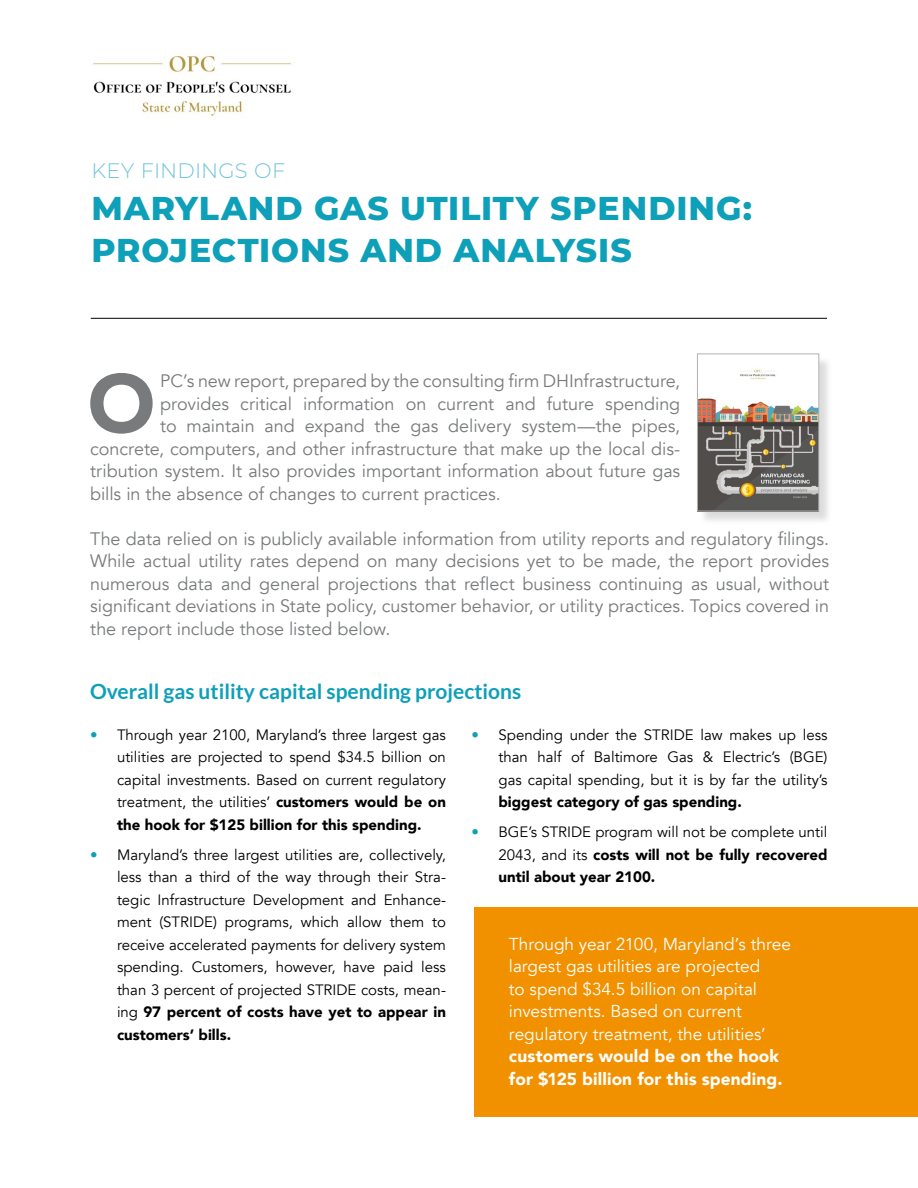
<style>
.page{position:relative;width:918px;height:1188px;background:#fff}
.page>*{position:absolute;margin:0;border:0;box-sizing:border-box;transform-origin:0 0}
.Section_Intro_Text{font:900 81.6px "Avenir";color:#787a7c}
.Section_Head{font:800 33px/42px "Montserrat";letter-spacing:.03em;color:#0e9fb9}
.ExecSum_H2{font:700 21px "Lato";color:#0e9fb9}
.Section_Number{font:300 21px "Montserrat";letter-spacing:.01em;color:#72c5d7}
.Section_Intro_Text-2{font:18px/22.5px "Avenir";letter-spacing:-.005em;color:#787a7c;text-align:justify}
.Copy_Text_10_14_Left{font:17.25px/22.5px "Avenir";color:#fff}
.t1{font:15px/22.5px "Avenir";color:#000;text-align:justify}
.s1{color:#0e9fb9}
.s2{font-weight:900}
</style>
<div class="page">
<div style="left:699px;top:355px;width:134px;height:170px;background:#000;opacity:.14"></div>
<img style="left:699px;top:356px;width:118px;height:153px">
<div style="left:697px;top:354px;width:122px;height:157px;border:1px solid #b3b2b2"></div>
<hr style="left:91px;top:318px;width:736px;height:1px;background:#000">
<div style="left:475px;top:907px;width:443px;height:210px;background:#f29100"></div>
<img style="left:92px;top:55px;width:200px;height:61px">
<p class="Section_Number" style="left:91px;top:157px;width:195px">KEY FINDINGS OF</p>
<p class="Section_Head" style="left:91px;top:186px;width:662px">MARYLAND GAS UTILITY SPENDING:<br>PROJECTIONS AND ANALYSIS</p>
<p class="Section_Intro_Text" style="left:88px;top:334px;width:69px">O</p>
<p class="Section_Intro_Text-2" style="left:160px;top:370px;width:522px">PC’s new report, prepared by the consulting firm DHInfrastructure,</p>
<p class="Section_Intro_Text-2" style="left:160px;top:393px;width:522px">provides critical information on current and future spending</p>
<p class="Section_Intro_Text-2" style="left:160px;top:415px;width:522px">to maintain and expand the gas delivery system—the pipes,</p>
<p class="Section_Intro_Text-2" style="left:90px;top:438px;width:592px">concrete, computers, and other infrastructure that make up the local dis-</p>
<p class="Section_Intro_Text-2" style="left:90px;top:460px;width:591px">tribution system. It also provides important information about future gas</p>
<p class="Section_Intro_Text-2" style="left:90px;top:483px;width:412px">bills in the absence of changes to current practices.</p>
<p class="Section_Intro_Text-2" style="left:90px;top:528px;width:740px">The data relied on is publicly available information from utility reports and regulatory filings.<br>While actual utility rates depend on many decisions yet to be made, the report provides numerous data and general projections that reflect business continuing as usual, without significant deviations in State policy, customer behavior, or utility practices. Topics covered in the report include those listed below.</p>
<p class="ExecSum_H2" style="left:90px;top:680px;width:433px">Overall gas utility capital spending projections</p>
<p class="t1" style="left:117px;top:724px;width:331px;text-indent:-27px"><span class="s1">•</span> Through year 2100, Maryland’s three largest gas utilities are projected to spend $34.5 billion on capital investments. Based on current regulatory treatment, the utilities’ <span class="s2">customers would be on the hook for $125 billion for this spending.</span></p>
<p class="t1" style="left:117px;top:844px;width:331px;text-indent:-27px"><span class="s1">•</span> Maryland’s three largest utilities are, collectively, less than a third of the way through their Stra&shy;tegic Infrastructure Development and Enhance&shy;ment (STRIDE) programs, which allow them to receive accelerated payments for delivery system spending. Customers, however, have paid less than 3 percent of projected STRIDE costs, mean&shy;ing <span class="s2">97 percent of costs have yet to appear in customers’ bills.</span></p>
<p class="t1" style="left:499px;top:724px;width:331px;text-indent:-27px"><span class="s1">•</span> Spending under the STRIDE law makes up less than half of Baltimore Gas &amp; Electric’s (BGE) gas capital spending, but it is by far the utility’s <span class="s2">biggest category of gas spending.</span></p>
<p class="t1" style="left:499px;top:821px;width:331px;text-indent:-27px"><span class="s1">•</span> BGE’s STRIDE program will not be complete until 2043, and its <span class="s2">costs will not be fully recovered until about year 2100.</span></p>
<p class="Copy_Text_10_14_Left" style="left:509px;top:933px;width:284px">Through year 2100, Maryland’s three largest gas utilities are projected<br>to spend $34.5 billion on capital investments. Based on current regulatory treatment, the utilities’ <span class="s2">customers would be on the hook for $125 billion for this spending.</span></p>
</div>
